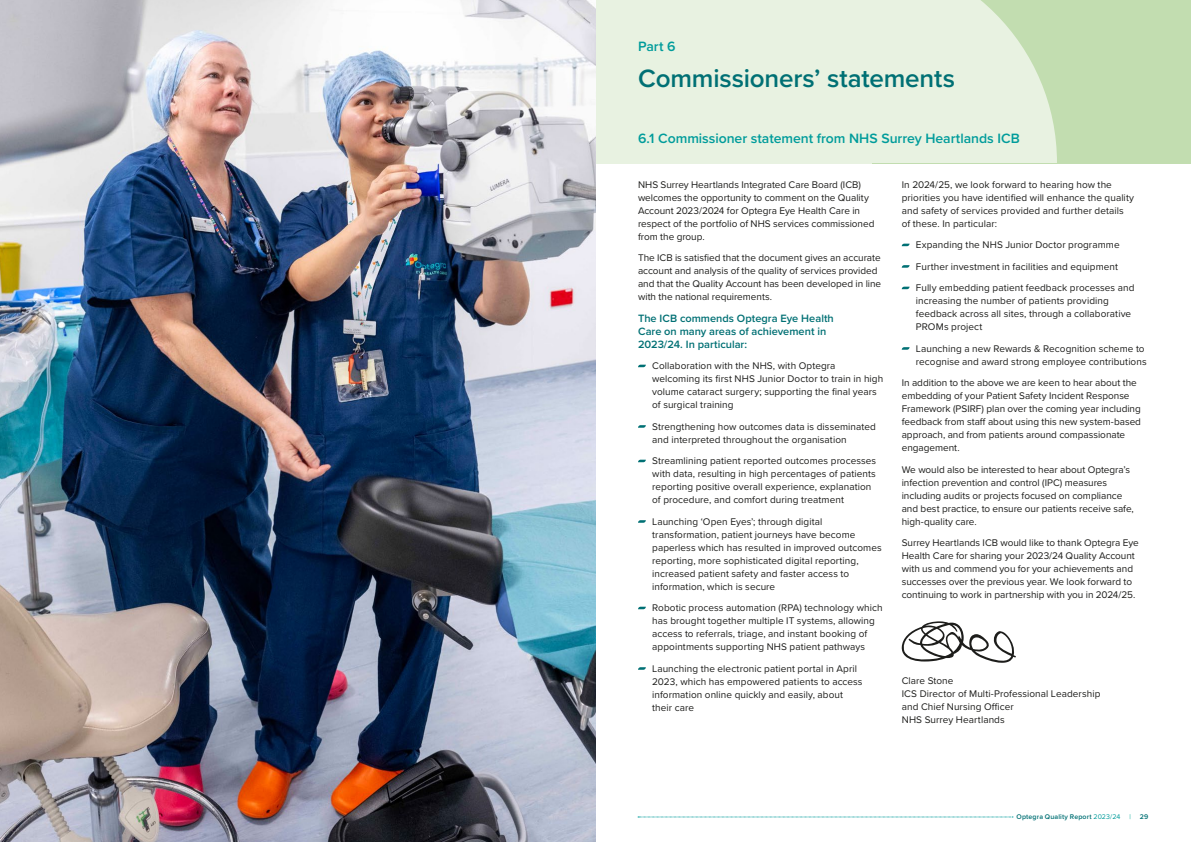
<style>
.page{position:relative;width:1191px;height:842px;background:#fff}
.page>*{position:absolute;margin:0;border:0;box-sizing:border-box;transform-origin:0 0}
.OPTG_-_Header{font:600 26px "Proxima Nova";letter-spacing:-.005em;color:#007074}
.OPTG_-_Sub_Header{font:600 14px "Proxima Nova";letter-spacing:-.005em;color:#009c9b}
.OPTG_-_Sub_Header_Body{font:600 11px/13px "Proxima Nova";color:#007074}
.OPTG_-_Bullets{font:10px/13px "Proxima Nova";letter-spacing:.005em;color:#1d1d1b}
.t1{font:600 7px "Proxima Nova";letter-spacing:.02em;color:#007074}
.t2{font:7px "Proxima Nova";color:#00ab96}
.s1{font-weight:400;color:#009c9b}
</style>
<div class="page">
<div style="left:0;top:0;width:1191px;height:163px;background:#c2ddb0"></div>
<svg style="left:871px;top:0;width:186px;height:163px;background:#e3efda"></svg>
<div style="left:0;top:0;width:871px;height:163px;background:#e8f2e1"></div>
<svg style="left:638px;top:817px;width:375px;height:1px"></svg>
<svg style="left:638px;top:365px;width:8px;height:2px"></svg>
<svg style="left:638px;top:425px;width:8px;height:3px"></svg>
<svg style="left:638px;top:460px;width:8px;height:2px"></svg>
<svg style="left:638px;top:520px;width:8px;height:3px"></svg>
<svg style="left:638px;top:607px;width:8px;height:2px"></svg>
<svg style="left:638px;top:667px;width:8px;height:3px"></svg>
<svg style="left:901px;top:244px;width:8px;height:2px"></svg>
<svg style="left:901px;top:265px;width:8px;height:3px"></svg>
<svg style="left:901px;top:287px;width:8px;height:2px"></svg>
<svg style="left:901px;top:347px;width:8px;height:3px"></svg>
<svg style="left:901px;top:621px;width:115px;height:42px"></svg>
<img style="left:0;top:0;width:595px;height:842px">
<p class="OPTG_-_Sub_Header" style="left:638px;top:36px;width:39px">Part 6</p>
<p class="OPTG_-_Header" style="left:638px;top:59px;width:318px">Commissioners’ statements</p>
<p class="OPTG_-_Sub_Header" style="left:638px;top:128px;width:383px">6.1 Commissioner statement from NHS Surrey Heartlands ICB</p>
<p class="OPTG_-_Bullets" style="left:638px;top:177px;width:238px">NHS Surrey Heartlands Integrated Care Board (ICB) welcomes the opportunity to comment on the Quality Account 2023/2024 for Optegra Eye Health Care in respect of the portfolio of NHS services commissioned from the group.</p>
<p class="OPTG_-_Bullets" style="left:638px;top:251px;width:245px">The ICB is satisfied that the document gives an accurate account and analysis of the quality of services provided and that the Quality Account has been developed in line with the national requirements.</p>
<p class="OPTG_-_Sub_Header_Body" style="left:638px;top:311px;width:197px">The ICB commends Optegra Eye Health<br>Care on many areas of achievement in<br>2023/24. In particular:</p>
<p class="OPTG_-_Bullets" style="left:652px;top:359px;width:232px">Collaboration with the NHS, with Optegra welcoming its first NHS Junior Doctor to train in high volume cataract surgery; supporting the final years of surgical training</p>
<p class="OPTG_-_Bullets" style="left:652px;top:419px;width:225px">Strengthening how outcomes data is disseminated and interpreted throughout the organisation</p>
<p class="OPTG_-_Bullets" style="left:652px;top:454px;width:225px">Streamlining patient reported outcomes processes with data, resulting in high percentages of patients reporting positive overall experience, explanation of procedure, and comfort during treatment</p>
<p class="OPTG_-_Bullets" style="left:652px;top:514px;width:231px">Launching ‘Open Eyes’; through digital transformation, patient journeys have become paperless which has resulted in improved outcomes reporting, more sophisticated digital reporting, increased patient safety and faster access to information, which is secure</p>
<p class="OPTG_-_Bullets" style="left:652px;top:601px;width:232px">Robotic process automation (RPA) technology which has brought together multiple IT systems, allowing access to referrals, triage, and instant booking of appointments supporting NHS patient pathways</p>
<p class="OPTG_-_Bullets" style="left:652px;top:661px;width:212px">Launching the electronic patient portal in April 2023, which has empowered patients to access information online quickly and easily, about their care</p>
<p class="OPTG_-_Bullets" style="left:901px;top:177px;width:234px">In 2024/25, we look forward to hearing how the priorities you have identified will enhance the quality and safety of services provided and further details of these. In particular:</p>
<p class="OPTG_-_Bullets" style="left:916px;top:238px;width:205px">Expanding the NHS Junior Doctor programme</p>
<p class="OPTG_-_Bullets" style="left:916px;top:259px;width:204px">Further investment in facilities and equipment</p>
<p class="OPTG_-_Bullets" style="left:916px;top:281px;width:220px">Fully embedding patient feedback processes and increasing the number of patients providing feedback across all sites, through a collaborative PROMs project</p>
<p class="OPTG_-_Bullets" style="left:916px;top:341px;width:232px">Launching a new Rewards &amp; Recognition scheme to recognise and award strong employee contributions</p>
<p class="OPTG_-_Bullets" style="left:901px;top:376px;width:241px">In addition to the above we are keen to hear about the embedding of your Patient Safety Incident Response Framework (PSIRF) plan over the coming year including feedback from staff about using this new system-based approach, and from patients around compassionate engagement.</p>
<p class="OPTG_-_Bullets" style="left:901px;top:462px;width:233px">We would also be interested to hear about Optegra’s infection prevention and control (IPC) measures including audits or projects focused on compliance and best practice, to ensure our patients receive safe, high-quality care.</p>
<p class="OPTG_-_Bullets" style="left:901px;top:536px;width:238px">Surrey Heartlands ICB would like to thank Optegra Eye Health Care for sharing your 2023/24 Quality Account with us and commend you for your achievements and successes over the previous year. We look forward to continuing to work in partnership with you in 2024/25.</p>
<p class="OPTG_-_Bullets" style="left:901px;top:674px;width:200px">Clare Stone<br>ICS Director of Multi-Professional Leadership and Chief Nursing Officer<br>NHS Surrey Heartlands</p>
<p class="t1" style="left:1016px;top:812px;width:105px">Optegra Quality Report <span class="s1">2023/24</span></p>
<p class="t2" style="left:1129px;top:812px;width:3px">|</p>
<p class="t1" style="left:1140px;top:812px;width:10px">29</p>
</div>
